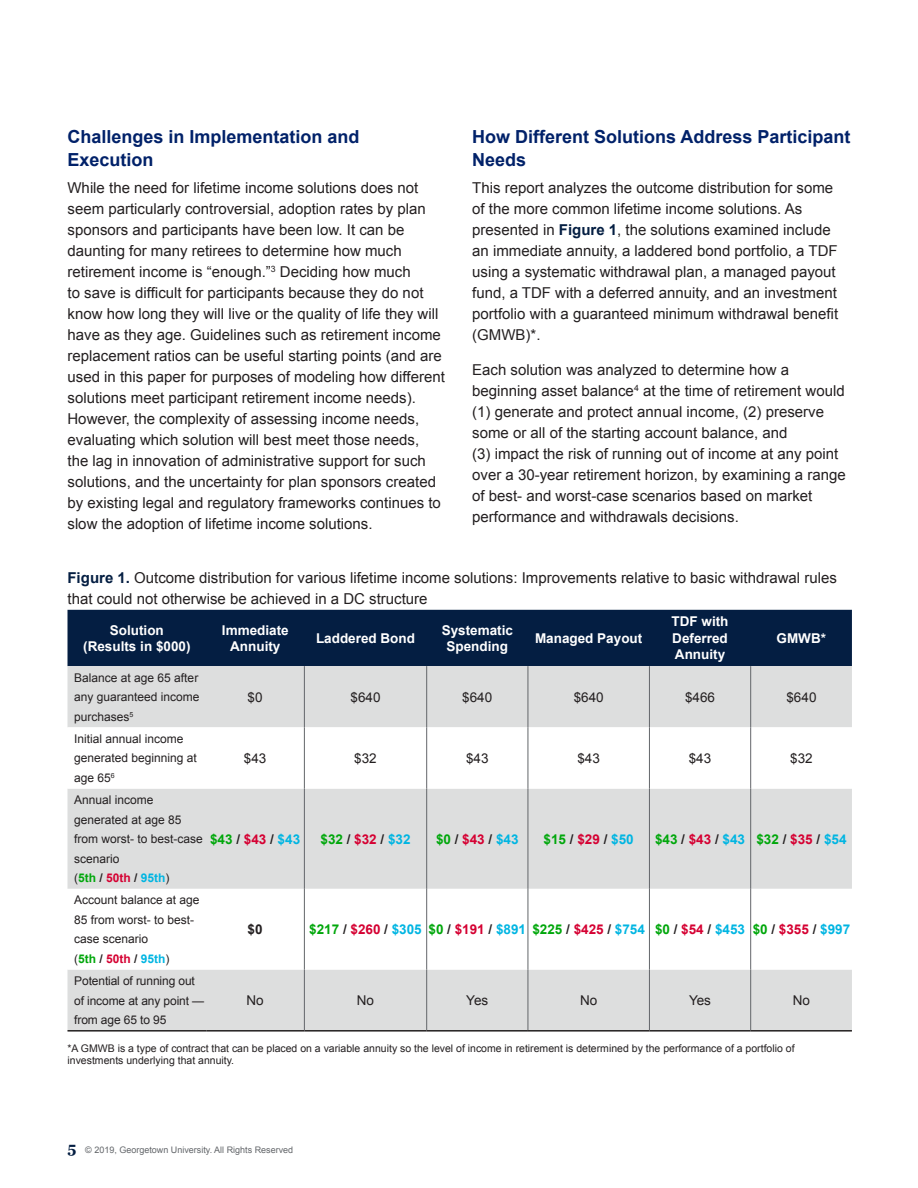
<style>
.page{position:relative;width:918px;height:1188px;background:#fff}
.page>*{position:absolute;margin:0;border:0;box-sizing:border-box;transform-origin:0 0}
.t1{font:700 18px/22.5px "Arial";color:#012169}
.t2{font:15px/21px "Arial";color:#231f20}
.t3{font:700 13.5px/16.5px "Arial";color:#fff;text-align:center}
.t4{font:700 13.5px "Arial";color:#00b5e2}
.t5{font:700 13.5px "Arial";color:#00a70b}
.t6{font:13.5px "Arial";color:#231f20}
.t7{font:700 13.5px "Arial";color:#d50032}
.t8{font:700 13.5px "Arial";color:#231f20}
.t9{font:12px/19.5px "Arial";color:#231f20}
.t10{font:10.5px/12px "Arial";color:#231f20}
.t11{font:9px "Arial";color:#63666a}
.s1{font-weight:700;color:#041e42}
.s2{font-weight:700;color:#00a70b}
.s3{font-weight:700}
.s4{font-weight:700;color:#d50032}
.s5{font-weight:700;color:#00b5e2}
.s6{color:#231f20}
.s7{color:#d50032}
.s8{color:#00b5e2}
.s9{color:#00a70b}
.s10{font-family:"Georgia";font-weight:700;font-size:15px;color:#041e42}
</style>
<div class="page">
<div style="left:68px;top:610px;width:784px;height:56px;background:#041e42"></div>
<div style="left:68px;top:666px;width:784px;height:364px;background:#dddede"></div>
<svg style="left:68px;top:727px;width:784px;height:243px"></svg>
<hr style="left:68px;top:1030px;width:138px;height:2px;background:#231f20">
<hr style="left:206px;top:1030px;width:98px;height:2px;background:#231f20">
<hr style="left:304px;top:1030px;width:123px;height:2px;background:#231f20">
<hr style="left:427px;top:1030px;width:101px;height:2px;background:#231f20">
<hr style="left:528px;top:1030px;width:121px;height:2px;background:#231f20">
<hr style="left:649px;top:1030px;width:102px;height:2px;background:#231f20">
<hr style="left:751px;top:1030px;width:101px;height:2px;background:#231f20">
<hr style="left:304px;top:666px;width:1px;height:61px;background:#63666a">
<hr style="left:426px;top:666px;width:1px;height:61px;background:#63666a">
<hr style="left:528px;top:666px;width:1px;height:61px;background:#63666a">
<hr style="left:649px;top:666px;width:1px;height:61px;background:#63666a">
<hr style="left:750px;top:666px;width:1px;height:61px;background:#63666a">
<hr style="left:304px;top:727px;width:1px;height:62px;background:#63666a">
<hr style="left:426px;top:727px;width:1px;height:62px;background:#63666a">
<hr style="left:528px;top:727px;width:1px;height:62px;background:#63666a">
<hr style="left:649px;top:727px;width:1px;height:62px;background:#63666a">
<hr style="left:750px;top:727px;width:1px;height:62px;background:#63666a">
<hr style="left:304px;top:789px;width:1px;height:100px;background:#63666a">
<hr style="left:426px;top:789px;width:1px;height:100px;background:#63666a">
<hr style="left:528px;top:789px;width:1px;height:100px;background:#63666a">
<hr style="left:649px;top:789px;width:1px;height:100px;background:#63666a">
<hr style="left:750px;top:789px;width:1px;height:100px;background:#63666a">
<hr style="left:304px;top:889px;width:1px;height:81px;background:#63666a">
<hr style="left:426px;top:889px;width:1px;height:81px;background:#63666a">
<hr style="left:528px;top:889px;width:1px;height:81px;background:#63666a">
<hr style="left:649px;top:889px;width:1px;height:81px;background:#63666a">
<hr style="left:750px;top:889px;width:1px;height:81px;background:#63666a">
<hr style="left:304px;top:970px;width:1px;height:60px;background:#63666a">
<hr style="left:426px;top:970px;width:1px;height:60px;background:#63666a">
<hr style="left:528px;top:970px;width:1px;height:60px;background:#63666a">
<hr style="left:649px;top:970px;width:1px;height:60px;background:#63666a">
<hr style="left:750px;top:970px;width:1px;height:60px;background:#63666a">
<p class="t1" style="left:68px;top:127px;width:294px">Challenges in Implementation and<br>Execution</p>
<p class="t2" style="left:68px;top:179px;width:379px">While the need for lifetime income solutions does not seem particularly controversial, adoption rates by plan sponsors and participants have been low. It can be daunting for many retirees to determine how much retirement income is “enough.”<sup>3</sup> Deciding how much<br>to save is difficult for participants because they do not know how long they will live or the quality of life they will have as they age. Guidelines such as retirement income replacement ratios can be useful starting points (and are used in this paper for purposes of modeling how different solutions meet participant retirement income needs).<br>However, the complexity of assessing income needs, evaluating which solution will best meet those needs,<br>the lag in innovation of administrative support for such solutions, and the uncertainty for plan sponsors created by existing legal and regulatory frameworks continues to slow the adoption of lifetime income solutions.</p>
<p class="t1" style="left:472px;top:127px;width:380px">How Different Solutions Address Participant<br>Needs</p>
<p class="t2" style="left:472px;top:179px;width:367px">This report analyzes the outcome distribution for some of the more common lifetime income solutions. As presented in <span class="s1">Figure 1</span>, the solutions examined include an immediate annuity, a laddered bond portfolio, a TDF using a systematic withdrawal plan, a managed payout fund, a TDF with a deferred annuity, and an investment portfolio with a guaranteed minimum withdrawal benefit (GMWB)*.</p>
<p class="t2" style="left:472px;top:360px;width:375px">Each solution was analyzed to determine how a beginning asset balance<sup>4</sup> at the time of retirement would (1) generate and protect annual income, (2) preserve some or all of the starting account balance, and<br>(3) impact the risk of running out of income at any point over a 30-year retirement horizon, by examining a range of best- and worst-case scenarios based on market performance and withdrawals decisions.</p>
<p class="t2" style="left:68px;top:568px;width:771px"><span class="s1">Figure 1.</span> Outcome distribution for various lifetime income solutions: Improvements relative to basic withdrawal rules that could not otherwise be achieved in a DC structure</p>
<p class="t3" style="left:83px;top:623px;width:109px">Solution (Results in $000)</p>
<p class="t3" style="left:222px;top:623px;width:68px">Immediate<br>Annuity</p>
<p class="t3" style="left:316px;top:631px;width:101px">Laddered Bond</p>
<p class="t3" style="left:442px;top:623px;width:73px">Systematic<br>Spending</p>
<p class="t3" style="left:535px;top:631px;width:109px">Managed Payout</p>
<p class="t3" style="left:672px;top:614px;width:58px;text-align:justify">TDF with Deferred Annuity</p>
<p class="t3" style="left:777px;top:631px;width:51px">GMWB*</p>
<p class="t9" style="left:74px;top:668px;width:127px;text-align:justify">Balance at age 65 after any guaranteed income purchases<sup>5</sup></p>
<p class="t9" style="left:74px;top:730px;width:124px">Initial annual income generated beginning at age 65<sup>6</sup></p>
<p class="t9" style="left:74px;top:791px;width:130px">Annual income generated at age 85 from worst- to best-case scenario<br>(<span class="s2">5th</span> <span class="s3">/</span> <span class="s4">50th</span> <span class="s3">/</span> <span class="s5">95th</span>)</p>
<p class="t9" style="left:74px;top:891px;width:127px">Account balance at age<br>85 from worst- to best&shy;case scenario<br>(<span class="s2">5th</span> <span class="s3">/</span> <span class="s4">50th</span> <span class="s3">/</span> <span class="s5">95th</span>)</p>
<p class="t6" style="left:248px;top:691px;width:17px">$0</p>
<p class="t6" style="left:351px;top:691px;width:32px">$640</p>
<p class="t6" style="left:462px;top:691px;width:32px">$640</p>
<p class="t6" style="left:574px;top:691px;width:32px">$640</p>
<p class="t6" style="left:685px;top:691px;width:32px">$466</p>
<p class="t6" style="left:786px;top:691px;width:32px">$640</p>
<p class="t6" style="left:244px;top:752px;width:24px">$43</p>
<p class="t6" style="left:354px;top:752px;width:24px">$32</p>
<p class="t6" style="left:466px;top:752px;width:24px">$43</p>
<p class="t6" style="left:577px;top:752px;width:24px">$43</p>
<p class="t6" style="left:689px;top:752px;width:24px">$43</p>
<p class="t6" style="left:790px;top:752px;width:24px">$32</p>
<p class="t5" style="left:210px;top:833px;width:92px">$43 <span class="s6">/</span> <span class="s7">$43</span> <span class="s6">/</span> <span class="s8">$43</span></p>
<p class="t5" style="left:321px;top:833px;width:92px">$32 <span class="s6">/</span> <span class="s7">$32</span> <span class="s6">/</span> <span class="s8">$32</span></p>
<p class="t7" style="left:436px;top:833px;width:84px"><span class="s9">$0</span> <span class="s6">/</span> $43 <span class="s6">/</span> <span class="s8">$43</span></p>
<p class="t5" style="left:544px;top:833px;width:92px">$15 <span class="s6">/</span> <span class="s7">$29</span> <span class="s6">/</span> <span class="s8">$50</span></p>
<p class="t5" style="left:655px;top:833px;width:193px">$43 <span class="s6">/</span> <span class="s7">$43</span> <span class="s6">/</span> <span class="s8">$43</span> $32 <span class="s6">/</span> <span class="s7">$35</span> <span class="s6">/</span> <span class="s8">$54</span></p>
<p class="t8" style="left:248px;top:924px;width:17px">$0</p>
<p class="t4" style="left:309px;top:924px;width:543px"><span class="s9">$217</span> <span class="s6">/</span> <span class="s7">$260</span> <span class="s6">/</span> $305 <span class="s9">$0</span> <span class="s6">/</span> <span class="s7">$191</span> <span class="s6">/</span> $891 <span class="s9">$225</span> <span class="s6">/</span> <span class="s7">$425</span> <span class="s6">/</span> $754 <span class="s9">$0</span> <span class="s6">/</span> <span class="s7">$54</span> <span class="s6">/</span> $453 <span class="s9">$0</span> <span class="s6">/</span> <span class="s7">$355</span> <span class="s6">/</span> $997</p>
<p class="t9" style="left:74px;top:972px;width:131px">Potential of running out of income at any point — from age 65 to 95</p>
<p class="t6" style="left:247px;top:994px;width:19px">No</p>
<p class="t6" style="left:357px;top:994px;width:19px">No</p>
<p class="t6" style="left:466px;top:994px;width:24px">Yes</p>
<p class="t6" style="left:580px;top:994px;width:19px">No</p>
<p class="t6" style="left:689px;top:994px;width:24px">Yes</p>
<p class="t6" style="left:793px;top:994px;width:19px">No</p>
<p class="t10" style="left:67px;top:1043px;width:729px">*A GMWB is a type of contract that can be placed on a variable annuity so the level of income in retirement is determined by the performance of a portfolio of investments underlying that annuity.</p>
<p class="t11" style="left:68px;top:1146px;width:227px"><span class="s10">5</span> © 2019, Georgetown University. All Rights Reserved</p>
</div>
